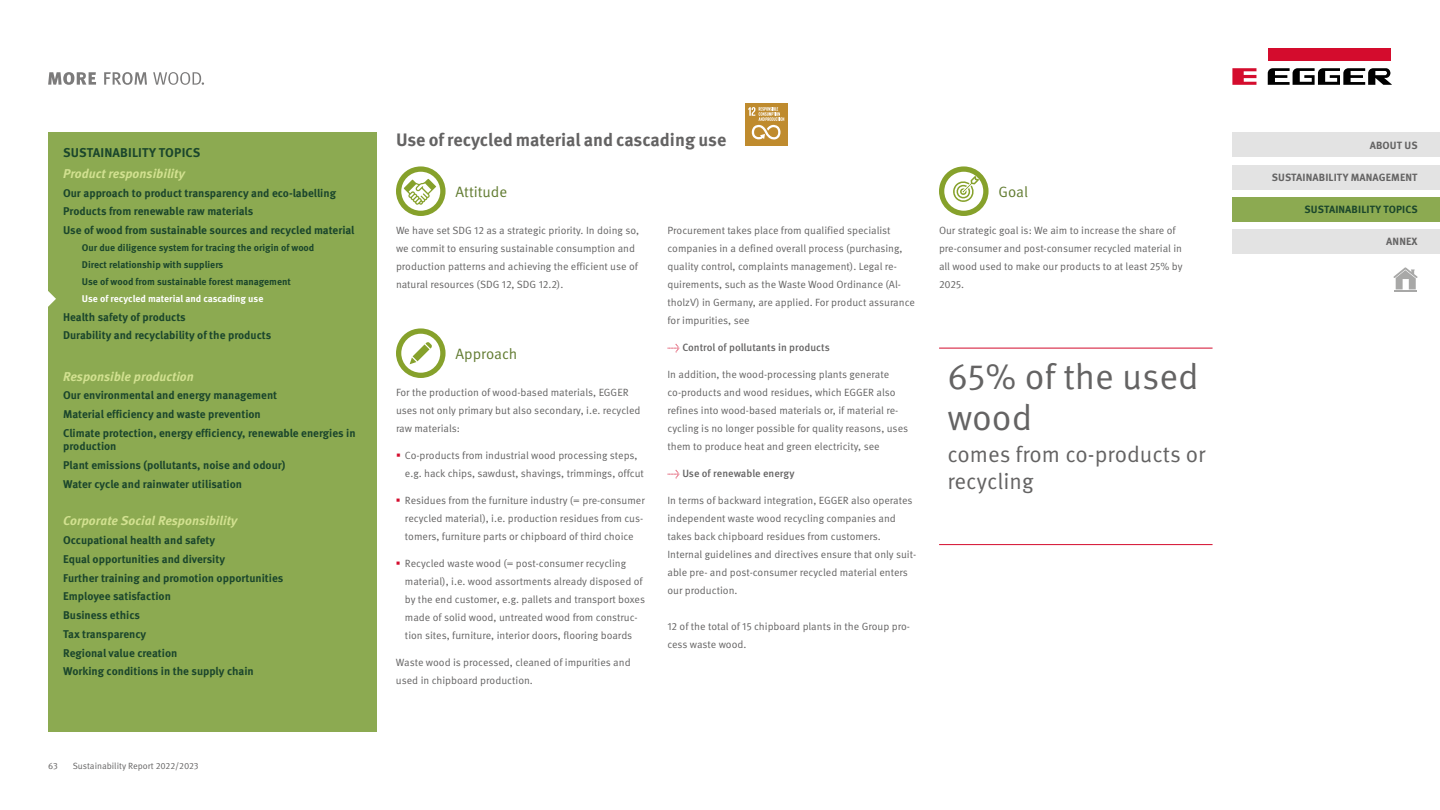
<style>
.page{position:relative;width:1440px;height:810px;background:#fff}
.page>*{position:absolute;margin:0;border:0;box-sizing:border-box;transform-origin:0 0}
.t1{font:36px/41.2px "Meta Pro";color:#646363}
.t2{font:22.5px/27px "Meta Pro";color:#646363}
.t3{font:700 18px "Meta Pro";color:#646363}
.t4{font:15px "Meta Pro";color:#617b30}
.t5{font:italic 700 12.75px "Meta Pro";color:#d2e190}
.t6{font:700 12.75px "Meta Pro";letter-spacing:.01em;color:#1b462c}
.t7{font:700 11.25px/18.8px "Meta Pro";color:#1b462c}
.t8{font:10.5px/18px "Meta Pro";color:#646363}
.t9{font:500 10.5px "Meta Pro";color:#646363}
.t10{font:700 10.5px "Meta Pro";letter-spacing:.01em;color:#646363}
.t11{font:700 10.5px "Meta Pro";letter-spacing:.01em;color:#1b462c}
.t12{font:700 9.75px/17px "Meta Pro";color:#1b462c}
.t13{font:700 9.75px "Meta Pro";color:#fff}
.t14{font:9px "Meta Pro";color:#646363}
.s1{font-weight:400;color:#d40c2d}
</style>
<div class="page">
<div style="left:1232px;top:133px;width:208px;height:24px;background:#e3e3e3"></div>
<div style="left:1232px;top:165px;width:208px;height:24px;background:#e3e3e3"></div>
<div style="left:1232px;top:197px;width:208px;height:24px;background:#8caa51"></div>
<div style="left:1232px;top:229px;width:208px;height:25px;background:#e3e3e3"></div>
<svg style="left:1393px;top:267px;width:25px;height:24px"></svg>
<div style="left:1268px;top:48px;width:122px;height:13px;background:#d40c2d"></div>
<svg style="left:1232px;top:68px;width:24px;height:17px"></svg>
<svg style="left:1268px;top:68px;width:124px;height:17px"></svg>
<svg style="left:48px;top:72px;width:48px;height:13px"></svg>
<svg style="left:104px;top:72px;width:43px;height:13px"></svg>
<svg style="left:153px;top:72px;width:51px;height:13px"></svg>
<hr style="left:939px;top:348px;width:274px;height:1px;background:#d40c2d">
<hr style="left:939px;top:544px;width:274px;height:1px;background:#d40c2d">
<div style="left:48px;top:133px;width:328px;height:599px;background:#8caa51"></div>
<svg style="left:48px;top:291px;width:8px;height:16px"></svg>
<svg style="left:396px;top:166px;width:50px;height:50px"></svg>
<svg style="left:396px;top:328px;width:50px;height:50px"></svg>
<svg style="left:939px;top:166px;width:50px;height:50px"></svg>
<div style="left:745px;top:104px;width:43px;height:42px;background:#bf8b2e"></div>
<svg style="left:748px;top:107px;width:36px;height:33px"></svg>
<p class="t6" style="left:63px;top:143px;width:139px">SUSTAINABILITY TOPICS</p>
<p class="t5" style="left:63px;top:163px;width:123px">Product responsibility</p>
<p class="t7" style="left:63px;top:183px;width:293px">Our approach to product transparency and eco-labelling<br>Products from renewable raw materials<br>Use of wood from sustainable sources and recycled material</p>
<p class="t12" style="left:82px;top:239px;width:234px">Our due diligence system for tracing the origin of wood<br>Direct relationship with suppliers<br>Use of wood from sustainable forest management</p>
<p class="t13" style="left:82px;top:291px;width:183px">Use of recycled material and cascading use</p>
<p class="t7" style="left:63px;top:307px;width:210px">Health safety of products<br>Durability and recyclability of the products</p>
<p class="t5" style="left:63px;top:366px;width:132px">Responsible production</p>
<p class="t7" style="left:63px;top:385px;width:294px">Our environmental and energy management<br>Material efficiency and waste prevention<br>Climate protection, energy efficiency, renewable energies in</p>
<p class="t7" style="left:63px;top:436px;width:224px">production<br>Plant emissions (pollutants, noise and odour)<br>Water cycle and rainwater utilisation</p>
<p class="t5" style="left:63px;top:511px;width:176px">Corporate Social Responsibility</p>
<p class="t7" style="left:63px;top:530px;width:222px">Occupational health and safety<br>Equal opportunities and diversity<br>Further training and promotion opportunities<br>Employee satisfaction<br>Business ethics<br>Tax transparency<br>Regional value creation<br>Working conditions in the supply chain</p>
<p class="t14" style="left:48px;top:760px;width:11px">63</p>
<p class="t14" style="left:73px;top:760px;width:127px">Sustainability Report 2022/2023</p>
<h3 class="t3" style="left:396px;top:126px;width:332px">Use of recycled material and cascading use</h3>
<h3 class="t4" style="left:456px;top:183px;width:53px">Attitude</h3>
<p class="t8" style="left:396px;top:221px;width:245px">We have set SDG 12 as a strategic priority. In doing so, we commit to ensuring sustainable consumption and production patterns and achieving the efficient use of natural resources (SDG 12, SDG 12.2).</p>
<p class="t8" style="left:667px;top:221px;width:249px">Procurement takes place from qualified specialist companies in a defined overall process (purchasing, quality control, complaints management). Legal re&shy;quirements, such as the Waste Wood Ordinance (Al&shy;tholzV) in Germany, are applied. For product assurance for impurities, see</p>
<p class="t9" style="left:667px;top:341px;width:164px"><span class="s1">→</span> Control of pollutants in products</p>
<p class="t8" style="left:667px;top:365px;width:242px">In addition, the wood-processing plants generate co-products and wood residues, which EGGER also refines into wood-based materials or, if material re&shy;cycling is no longer possible for quality reasons, uses them to produce heat and green electricity, see</p>
<p class="t9" style="left:667px;top:467px;width:129px"><span class="s1">→</span> Use of renewable energy</p>
<p class="t8" style="left:667px;top:491px;width:250px">In terms of backward integration, EGGER also operates independent waste wood recycling companies and takes back chipboard residues from customers.<br>Internal guidelines and directives ensure that only suit&shy;able pre- and post-consumer recycled material enters our production.</p>
<p class="t8" style="left:667px;top:617px;width:244px">12 of the total of 15 chipboard plants in the Group pro&shy;cess waste wood.</p>
<h3 class="t4" style="left:456px;top:345px;width:63px">Approach</h3>
<p class="t8" style="left:396px;top:383px;width:246px">For the production of wood-based materials, EGGER uses not only primary but also secondary, i.e. recycled raw materials:</p>
<p class="t8" style="left:405px;top:446px;width:240px">Co-products from industrial wood processing steps, e.g. hack chips, sawdust, shavings, trimmings, offcut</p>
<p class="t8" style="left:405px;top:491px;width:241px">Residues from the furniture industry (= pre-consumer recycled material), i.e. production residues from cus&shy;tomers, furniture parts or chipboard of third choice</p>
<p class="t8" style="left:405px;top:554px;width:242px">Recycled waste wood (= post-consumer recycling material), i.e. wood assortments already disposed of by the end customer, e.g. pallets and transport boxes made of solid wood, untreated wood from construc&shy;tion sites, furniture, interior doors, flooring boards</p>
<p class="t8" style="left:396px;top:653px;width:236px">Waste wood is processed, cleaned of impurities and used in chipboard production.</p>
<h3 class="t4" style="left:999px;top:183px;width:31px">Goal</h3>
<p class="t8" style="left:939px;top:221px;width:245px">Our strategic goal is: We aim to increase the share of pre-consumer and post-consumer recycled material in all wood used to make our products to at least 25% by 2025.</p>
<h1 class="t1" style="left:947px;top:356px;width:253px">65% of the used wood</h1>
<h2 class="t2" style="left:947px;top:441px;width:260px">comes from co-products or recycling</h2>
<p class="t10" style="left:1370px;top:137px;width:49px">ABOUT US</p>
<p class="t10" style="left:1272px;top:169px;width:147px">SUSTAINABILITY MANAGEMENT</p>
<p class="t11" style="left:1305px;top:201px;width:115px">SUSTAINABILITY TOPICS</p>
<p class="t10" style="left:1386px;top:233px;width:33px">ANNEX</p>
</div>
